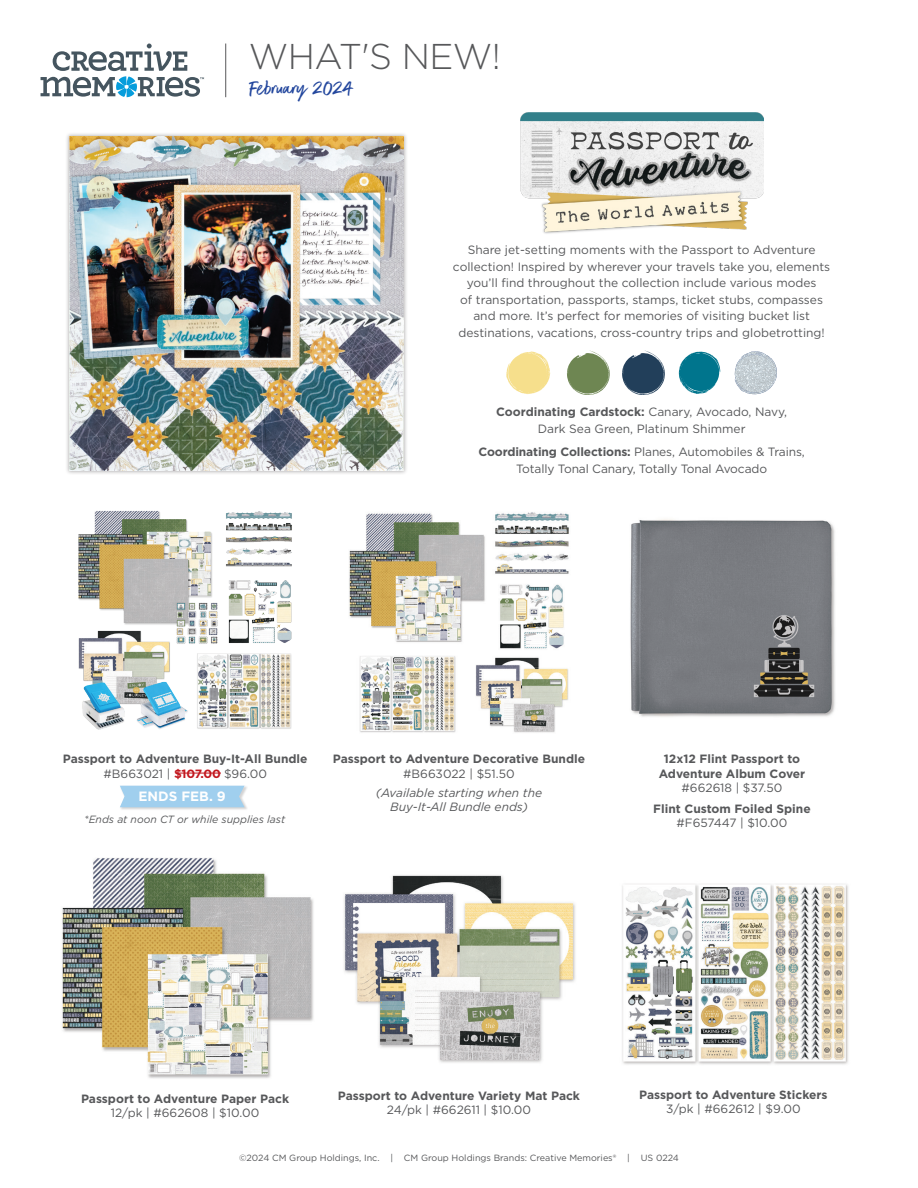
<style>
.page{position:relative;width:918px;height:1188px;background:#fff}
.page>*{position:absolute;margin:0;border:0;box-sizing:border-box;transform-origin:0 0}
.t1{font:300 35.85px "Gotham";letter-spacing:-.015em;color:#57585a}
.t2{font:24px "Better Times";color:#22469d}
.t3{font:700 13.5px "Gotham";color:#fff}
.t4{font:12px/16.5px "Gotham";color:#57585a;text-align:center}
.t5{font:700 12px/14.4px "Gotham";color:#57585a;text-align:center}
.t6{font:italic 12px/13.5px "Gotham";color:#57585a;text-align:center}
.t7{font:italic 10.5px "Gotham";color:#57585a}
.t8{font:9px "Gotham";color:#57585a}
.s1{font-weight:700}
.s2{font-weight:400}
.s3{color:#c2171e}
</style>
<div class="page">
<hr style="left:225px;top:44px;width:1px;height:53px;background:#57585a">
<svg style="left:41px;top:44px;width:163px;height:53px"></svg>
<img style="left:630px;top:519px;width:205px;height:198px">
<img style="left:344px;top:875px;width:231px;height:188px">
<img style="left:78px;top:510px;width:214px;height:220px">
<img style="left:62px;top:858px;width:252px;height:221px">
<div style="left:66px;top:133px;width:342px;height:342px;background:#231f20;opacity:.35"></div>
<img style="left:70px;top:136px;width:334px;height:335px">
<img style="left:349px;top:512px;width:220px;height:221px">
<div style="left:119px;top:785px;width:129px;height:26px;background:#231f20;opacity:.2"></div>
<div style="left:120px;top:786px;width:125px;height:21px;background:#a0cfee"></div>
<svg style="left:506px;top:351px;width:44px;height:43px"></svg>
<svg style="left:567px;top:351px;width:43px;height:44px"></svg>
<svg style="left:679px;top:351px;width:41px;height:43px"></svg>
<svg style="left:772px;top:359px;width:5px;height:27px"></svg>
<img style="left:734px;top:351px;width:38px;height:43px">
<svg style="left:622px;top:351px;width:43px;height:44px"></svg>
<img style="left:622px;top:884px;width:226px;height:181px">
<img style="left:520px;top:113px;width:243px;height:121px">
<hr style="left:176px;top:773px;width:45px;height:1px;background:#c2171e">
<p class="t1" style="left:249px;top:34px;width:254px">WHAT'S NEW!</p>
<p class="t2" style="left:250px;top:75px;width:103px">February 2024</p>
<p class="t4" style="left:453px;top:242px;width:379px">Share jet-setting moments with the Passport to Adventure collection! Inspired by wherever your travels take you, elements you’ll find throughout the collection include various modes<br>of transportation, passports, stamps, ticket stubs, compasses and more. It’s perfect for memories of visiting bucket list destinations, vacations, cross-country trips and globetrotting!</p>
<p class="t4" style="left:496px;top:404px;width:293px"><span class="s1">Coordinating Cardstock:</span> Canary, Avocado, Navy,<br>Dark Sea Green, Platinum Shimmer</p>
<p class="t4" style="left:478px;top:443px;width:328px"><span class="s1">Coordinating Collections:</span> Planes, Automobiles &amp; Trains,<br>Totally Tonal Canary, Totally Tonal Avocado</p>
<p class="t5" style="left:63px;top:752px;width:246px">Passport to Adventure Buy-It-All Bundle <span class="s2">#B663021 |</span> <span class="s3">$107.00</span> <span class="s2">$96.00</span></p>
<p class="t7" style="left:84px;top:812px;width:203px">*Ends at noon CT or while supplies last</p>
<p class="t3" style="left:139px;top:788px;width:89px">ENDS FEB. 9</p>
<p class="t5" style="left:333px;top:752px;width:254px">Passport to Adventure Decorative Bundle <span class="s2">#B663022 | $51.50</span></p>
<p class="t6" style="left:376px;top:786px;width:168px">(Available starting when the<br>Buy-It-All Bundle ends)</p>
<p class="t5" style="left:659px;top:752px;width:148px">12x12 Flint Passport to<br>Adventure Album Cover <span class="s2">#662618 | $37.50</span></p>
<p class="t5" style="left:653px;top:801px;width:159px">Flint Custom Foiled Spine <span class="s2">#F657447 | $10.00</span></p>
<p class="t5" style="left:639px;top:1087px;width:190px">Passport to Adventure Stickers<br><span class="s2">3/pk | #662612 | $9.00</span></p>
<p class="t5" style="left:338px;top:1088px;width:244px">Passport to Adventure Variety Mat Pack<br><span class="s2">24/pk | #662611 | $10.00</span></p>
<p class="t5" style="left:81px;top:1092px;width:210px">Passport to Adventure Paper Pack<br><span class="s2">12/pk | #662608 | $10.00</span></p>
<p class="t8" style="left:239px;top:1152px;width:441px">©2024 CM Group Holdings, Inc. | CM Group Holdings Brands: Creative Memories® | US 0224</p>
</div>
